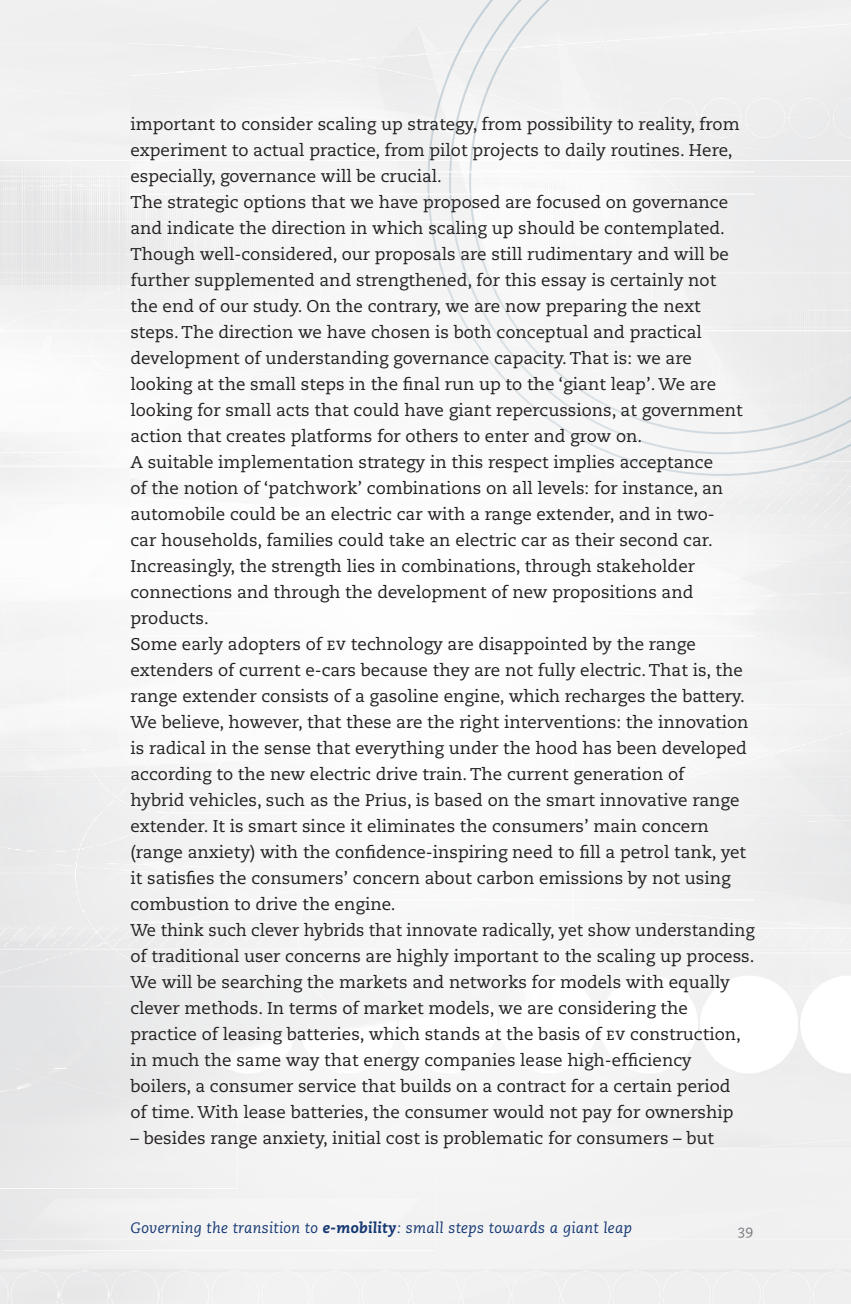
<style>
.page{position:relative;width:851px;height:1304px;background:#fff}
.page>*{position:absolute;margin:0;border:0;box-sizing:border-box;transform-origin:0 0}
.t1{font:17px/26px "Caecilia Roman Os F";color:#231f20}
.t2{font:15px "Caecilia Italic Os F";letter-spacing:.02em;color:#153872}
.t3{font:14px "Caecilia Roman Os F";color:#76787b}
.s1{font-family:"Caecilia Roman SC"}
.s2{font-family:"Caecilia Heavy Italic Os F"}
</style>
<div class="page">
<div style="left:0;top:0;width:850px;height:1304px;background:#f5f5f5"></div>
<div style="left:0;top:0;width:43px;height:1304px;background:#efeff0"></div>
<svg style="left:427px;top:0;width:423px;height:476px"></svg>
<hr style="left:130px;top:194px;width:624px;height:1px;background:#fff">
<hr style="left:130px;top:172px;width:624px;height:1px;background:#fff">
<hr style="left:130px;top:636px;width:624px;height:1px;background:#fff">
<hr style="left:130px;top:614px;width:624px;height:1px;background:#fff">
<hr style="left:130px;top:922px;width:624px;height:1px;background:#fff">
<hr style="left:130px;top:900px;width:624px;height:1px;background:#fff">
<p class="t1" style="left:130px;top:111px;width:625px">important to consider scaling up strategy, from possibility to reality, from experiment to actual practice, from pilot projects to daily routines. Here, especially, governance will be crucial.<br>The strategic options that we have proposed are focused on governance and indicate the direction in which scaling up should be contemplated.<br>Though well-considered, our proposals are still rudimentary and will be further supplemented and strengthened, for this essay is certainly not<br>the end of our study. On the contrary, we are now preparing the next<br>steps. The direction we have chosen is both conceptual and practical development of understanding governance capacity. That is: we are looking at the small steps in the final run up to the ‘giant leap’. We are looking for small acts that could have giant repercussions, at government action that creates platforms for others to enter and grow on.<br>A suitable implementation strategy in this respect implies acceptance<br>of the notion of ‘patchwork’ combinations on all levels: for instance, an automobile could be an electric car with a range extender, and in two-<br>car households, families could take an electric car as their second car.<br>Increasingly, the strength lies in combinations, through stakeholder connections and through the development of new propositions and products.<br>Some early adopters of <span class="s1">ev</span> technology are disappointed by the range extenders of current e-cars because they are not fully electric. That is, the range extender consists of a gasoline engine, which recharges the battery.<br>We believe, however, that these are the right interventions: the innovation is radical in the sense that everything under the hood has been developed according to the new electric drive train. The current generation of<br>hybrid vehicles, such as the Prius, is based on the smart innovative range extender. It is smart since it eliminates the consumers’ main concern (range anxiety) with the confidence-inspiring need to fill a petrol tank, yet it satisfies the consumers’ concern about carbon emissions by not using combustion to drive the engine.<br>We think such clever hybrids that innovate radically, yet show understanding of traditional user concerns are highly important to the scaling up process.<br>We will be searching the markets and networks for models with equally clever methods. In terms of market models, we are considering the practice of leasing batteries, which stands at the basis of <span class="s1">ev</span> construction, in much the same way that energy companies lease high-efficiency boilers, a consumer service that builds on a contract for a certain period<br>of time. With lease batteries, the consumer would not pay for ownership</p>
<p class="t1" style="left:130px;top:1125px;width:585px">– besides range anxiety, initial cost is problematic for consumers – but</p>
<p class="t2" style="left:130px;top:1219px;width:503px">Governing the transition to <span class="s2">e-mobility</span>: small steps towards a giant leap</p>
<p class="t3" style="left:737px;top:1222px;width:17px">39</p>
</div>
